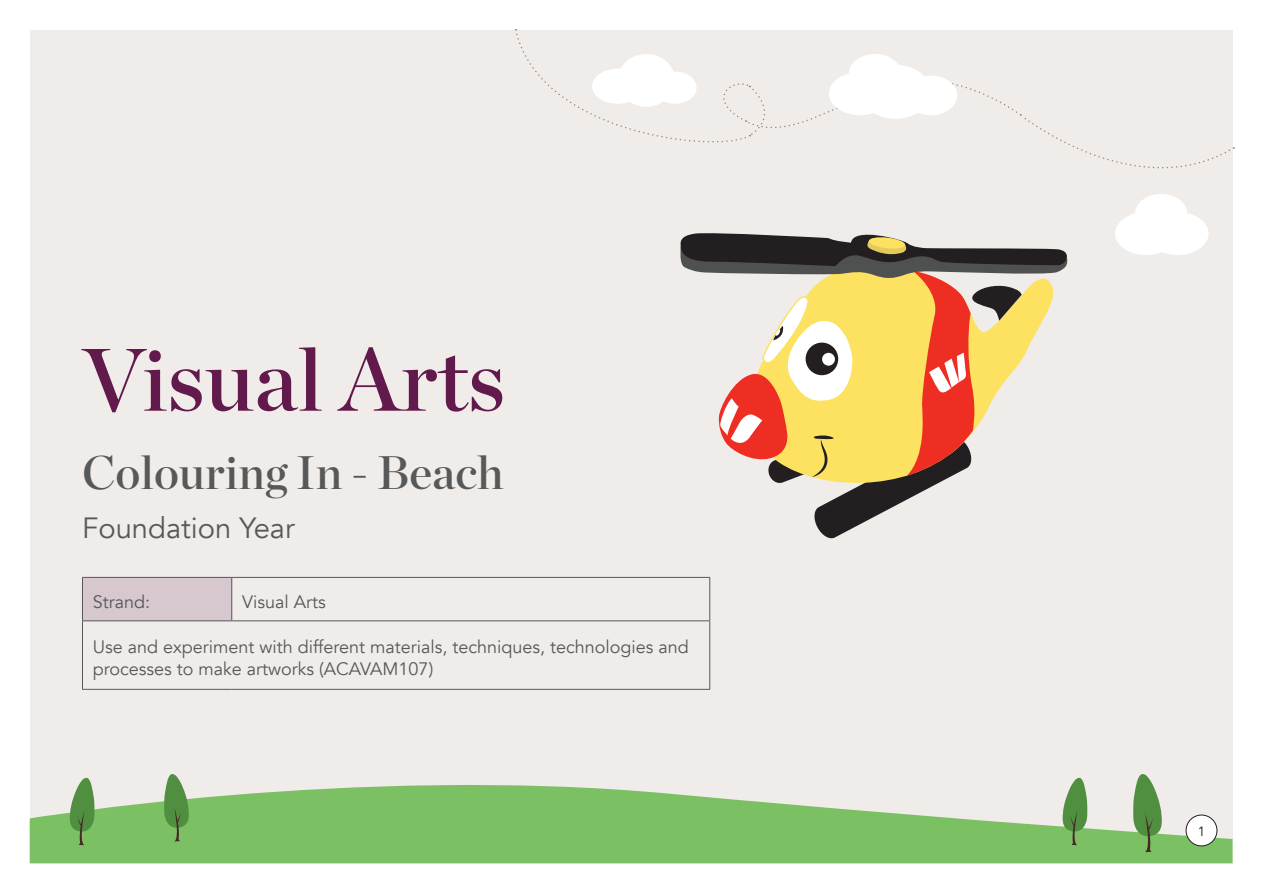
<style>
.page{position:relative;width:1263px;height:893px;background:#fff}
.page>*{position:absolute;margin:0;border:0;box-sizing:border-box;transform-origin:0 0}
.t1{font:88.5px "Chronicle Display Semi";color:#62194b}
.t2{font:46.95px "Chronicle Display Semi";color:#57585a}
.t3{font:29.25px "Avenir";color:#57585a}
.t4{font:18px/21.6px "Avenir";color:#57585a}
.t5{font:13.5px "Avenir";color:#231f20}
</style>
<div class="page">
<div style="left:30px;top:30px;width:1202px;height:833px;background:#f0ece9"></div>
<svg style="left:30px;top:785px;width:1202px;height:78px;fill:#7bc062"></svg>
<svg style="left:1133px;top:774px;width:29px;height:78px"></svg>
<svg style="left:1062px;top:777px;width:25px;height:68px"></svg>
<svg style="left:70px;top:777px;width:24px;height:68px;background:#71a35f"></svg>
<svg style="left:164px;top:774px;width:25px;height:68px;background:#71a45f"></svg>
<div style="left:1186px;top:815px;width:31px;height:31px;background:#fff;border-radius:50%"></div>
<div style="left:1186px;top:815px;width:31px;height:31px;border:1px solid #231f20;border-radius:50%"></div>
<svg style="left:515px;top:29px;width:719px;height:511px"></svg>
<div style="left:82px;top:577px;width:150px;height:44px;background:#d7c7cf"></div>
<hr style="left:82px;top:577px;width:150px;height:1px;background:#57585a">
<hr style="left:82px;top:578px;width:1px;height:42px;background:#57585a">
<hr style="left:232px;top:577px;width:478px;height:1px;background:#57585a">
<hr style="left:231px;top:578px;width:1px;height:42px;background:#57585a">
<hr style="left:709px;top:578px;width:1px;height:42px;background:#57585a">
<hr style="left:82px;top:620px;width:150px;height:1px;background:#57585a">
<hr style="left:82px;top:621px;width:1px;height:68px;background:#57585a">
<hr style="left:232px;top:620px;width:478px;height:1px;background:#57585a">
<hr style="left:709px;top:621px;width:1px;height:68px;background:#57585a">
<hr style="left:82px;top:689px;width:150px;height:1px;background:#57585a">
<hr style="left:232px;top:689px;width:478px;height:1px;background:#57585a">
<p class="t1" style="left:82px;top:310px;width:425px">Visual Arts</p>
<p class="t2" style="left:82px;top:436px;width:423px">Colouring In - Beach</p>
<p class="t3" style="left:82px;top:511px;width:214px">Foundation Year</p>
<p class="t4" style="left:93px;top:591px;width:59px">Strand:</p>
<p class="t4" style="left:242px;top:591px;width:85px">Visual Arts</p>
<p class="t4" style="left:93px;top:637px;width:597px">Use and experiment with different materials, techniques, technologies and processes to make artworks (ACAVAM107)</p>
<p class="t5" style="left:1198px;top:823px;width:9px">1</p>
</div>
